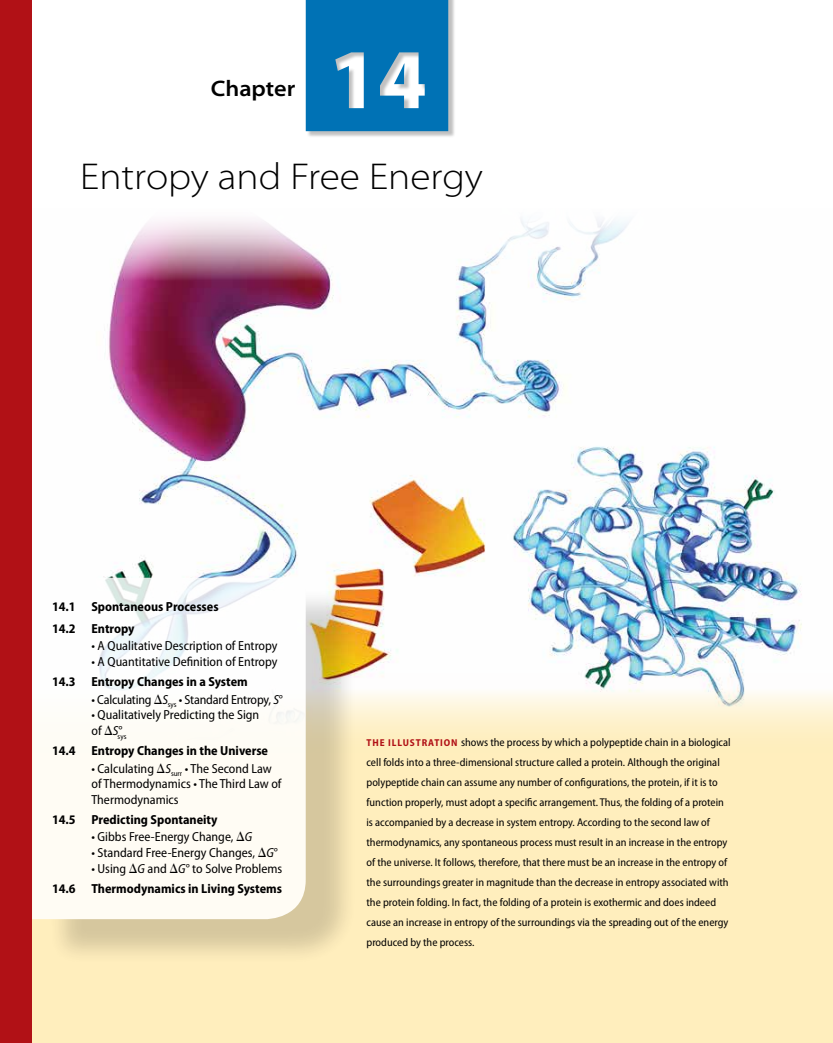
<style>
.page{position:relative;width:833px;height:1043px;background:#fff}
.page>*{position:absolute;margin:0;border:0;box-sizing:border-box;transform-origin:0 0}
.t1{font:300 semi-expanded 37.5px "Myriad Pro";color:#000}
.t2{font:600 semi-expanded 22.5px "Myriad Pro";color:#000}
.t3{font:semi-condensed 13.12px/15.6px "Myriad Pro";color:#000}
.t4{font:700 semi-condensed 13.12px/21.9px "Myriad Pro";color:#000}
.t5{font:semi-condensed 11.25px/20px "Myriad Pro";color:#000}
.t6{font:700 semi-condensed 10px "Myriad Pro";color:#b11116}
.s1{font-style:italic}
.s2{font-weight:400}
.s3{font-weight:400;font-style:italic}
.s4{font-weight:700;font-size:10px;color:#b11116}
</style>
<div class="page">
<div style="left:2px;top:667px;width:831px;height:375px;background:#ffeebd"></div>
<img style="left:114px;top:219px;width:719px;height:508px">
<img style="left:103px;top:285px;width:730px;height:387px">
<div style="left:0;top:0;width:32px;height:1042px;background:#b11116"></div>
<div style="left:47px;top:587px;width:311px;height:379px;background:#000;opacity:.2"></div>
<svg style="left:32px;top:577px;width:274px;height:342px;fill:#fefcf4"></svg>
<div style="left:307px;top:0;width:148px;height:138px;background:#000;opacity:.25"></div>
<svg style="left:306px;top:0;width:142px;height:131px;background:#1f82bc"></svg>
<h2 class="t2" style="left:211px;top:73px;width:86px">Chapter</h2>
<h1 class="t1" style="left:80px;top:154px;width:404px">Entropy and Free Energy</h1>
<p class="t4" style="left:52px;top:595px;width:168px">14.1 Spontaneous Processes<br>14.2 Entropy</p>
<p class="t3" style="left:91px;top:638px;width:188px">• A Qualitative Description of Entropy</p>
<p class="t3" style="left:91px;top:653px;width:188px">• A Quantitative Definition of Entropy</p>
<p class="t4" style="left:52px;top:670px;width:197px">14.3 Entropy Changes in a System</p>
<p class="t3" style="left:91px;top:691px;width:193px">• Calculating ∆<span class="s1">S</span><sub>sys</sub> • Standard Entropy, <span class="s1">S</span>°</p>
<p class="t3" style="left:91px;top:706px;width:169px">• Qualitatively Predicting the Sign of ∆<span class="s1">S</span>°<sub>sys</sub></p>
<p class="t4" style="left:52px;top:739px;width:218px">14.4 Entropy Changes in the Universe</p>
<p class="t3" style="left:91px;top:760px;width:192px">• Calculating ∆<span class="s1">S</span><sub>surr</sub> • The Second Law of Thermodynamics • The Third Law of<br>Thermodynamics</p>
<p class="t4" style="left:52px;top:808px;width:167px">14.5 Predicting Spontaneity</p>
<p class="t3" style="left:91px;top:828px;width:162px">• Gibbs Free-Energy Change, ∆<span class="s1">G</span></p>
<p class="t3" style="left:91px;top:844px;width:188px">• Standard Free-Energy Changes, ∆<span class="s1">G</span>°</p>
<p class="t4" style="left:52px;top:857px;width:232px;line-height:20.1px;text-align:right"><span class="s2">• Using</span> ∆<span class="s3">G</span> <span class="s2">and</span> ∆<span class="s3">G</span><span class="s2">° to Solve Problems<br></span>14.6 Thermodynamics in Living Systems</p>
<p class="t5" style="left:366px;top:732px;width:366px;text-indent:55px"><span class="s4">rat ion</span> shows the process by which a polypeptide chain in a biological cell folds into a three-dimensional structure called a protein. Although the original polypeptide chain can assume any number of configurations, the protein, if it is to function properly, must adopt a specific arrangement. Thus, the folding of a protein is accompanied by a decrease in system entropy. According to the second law of thermodynamics, any spontaneous process must result in an increase in the entropy of the universe. It follows, therefore, that there must be an increase in the entropy of the surroundings greater in magnitude than the decrease in entropy associated with the protein folding. In fact, the folding of a protein is exothermic and does indeed cause an increase in entropy of the surroundings via the spreading out of the energy produced by the process.</p>
<p class="t6" style="left:367px;top:736px;width:32px">The illust</p>
</div>
